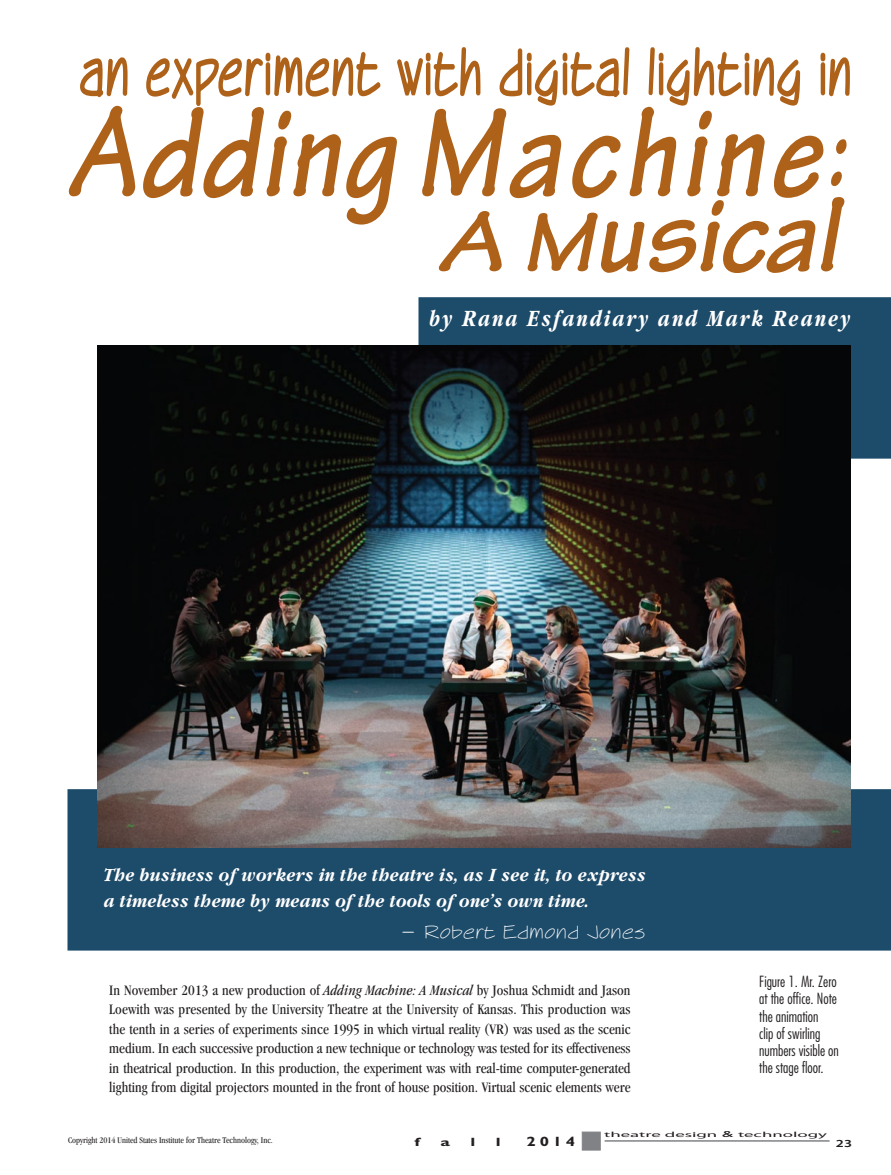
<style>
.page{position:relative;width:891px;height:1175px;background:#fff}
.page>*{position:absolute;margin:0;border:0;box-sizing:border-box;transform-origin:0 0}
.t1{font:italic 700 135px "Tekton Pro";letter-spacing:.045em;color:#ae6119;scale:.88 1}
.t2{font:italic 700 112.5px "Tekton Pro";color:#ae6119}
.t3{font:italic 700 24.3px "Garamond";letter-spacing:.1em;color:#fff;scale:.8 1}
.t4{font:italic 700 19.5px/25.5px "Garamond";letter-spacing:.01em;color:#fff;scale:.9 1}
.t5{font:16.5px "Architxt";letter-spacing:.05em;color:#fff}
.t6{font:condensed 15px/19.5px "Garamond";color:#231f20;text-align:justify}
.t7{font:300 condensed 15px/17.2px "Futura";color:#231f20}
.t8{font:700 13.5px "Gill Sans";color:#231f20;scale:1.25 1}
.t9{font:700 12px "Gill Sans";color:#231f20;scale:1.5 1}
.t10{font:600 10.8px "Myriad Pro";color:#231f20;scale:1.39 1}
.t11{font:condensed 9px "Garamond";color:#231f20}
.t12{font:7.5px "Myriad Pro";color:#231f20;scale:2.5 1}
.s1{font-size:112.5px}
.s2{font-size:90px}
.s3{font-size:21px}
.s4{font-style:italic}
.s5{font-family:"Gill Sans";font-size:9px}
</style>
<div class="page">
<div style="left:418px;top:297px;width:473px;height:161px;background:#1d4b6a"></div>
<div style="left:68px;top:789px;width:823px;height:161px;background:#1d4b6a"></div>
<img style="left:97px;top:345px;width:753px;height:503px">
<svg style="left:80px;top:57px;width:48px;height:41px"></svg>
<svg style="left:145px;top:53px;width:239px;height:550px"></svg>
<svg style="left:397px;top:47px;width:84px;height:50px"></svg>
<svg style="left:499px;top:47px;width:131px;height:59px"></svg>
<svg style="left:648px;top:47px;width:153px;height:59px"></svg>
<svg style="left:820px;top:53px;width:30px;height:44px"></svg>
<div style="left:582px;top:1131px;width:19px;height:19px;background:#808285;border:1px solid #808285"></div>
<hr style="left:605px;top:1140px;width:225px;height:1px;background:#808285">
<h1 class="t1" style="left:68px;top:74px;width:886px">Adding Machine<span class="s1">:</span></h1>
<h2 class="t2" style="left:438px;top:169px;width:401px"><span class="s2">A M</span>usical</h2>
<h3 class="t3" style="left:429px;top:305px;width:528px">by Rana Esfandiary and Mark Reaney</h3>
<h3 class="t4" style="left:103px;top:862px;width:604px">The business of workers in the theatre is, as I see it, to express a timeless theme by means of the tools of one’s own time.</h3>
<p class="t5" style="left:402px;top:922px;width:245px"><span class="s3">–</span> Robert Edmond Jones</p>
<p class="t6" style="left:109px;top:980px;width:523px">In November 2013 a new production of <span class="s4">Adding Machine: A Musical</span> by Joshua Schmidt and Jason Loewith was presented by the University Theatre at the University of Kansas. This production was the tenth in a series of experiments since 1995 in which virtual reality (VR) was used as the scenic medium. In each successive production a new technique or technology was tested for its effectiveness in theatrical production. In this production, the experiment was with real-time computer-generated lighting from digital projectors mounted in the front of house position. Virtual scenic elements were</p>
<p class="t7" style="left:759px;top:973px;width:81px">Figure 1. Mr. Zero at the office. Note the animation<br>clip of swirling numbers visible on the stage floor.</p>
<p class="t11" style="left:68px;top:1135px;width:206px">Copyright 2014 United States Institute for Theatre Technology, Inc.</p>
<p class="t9" style="left:415px;top:1135px;width:5px">f</p>
<p class="t9" style="left:441px;top:1135px;width:8px">a</p>
<p class="t9" style="left:470px;top:1135px;width:5px">l</p>
<p class="t9" style="left:496px;top:1135px;width:5px">l</p>
<p class="t8" style="left:527px;top:1133px;width:40px">2014</p>
<p class="t12" style="left:604px;top:1129px;width:91px">theatre design <span class="s5">&amp;</span> technology</p>
<p class="t10" style="left:836px;top:1136px;width:13px">23</p>
</div>
